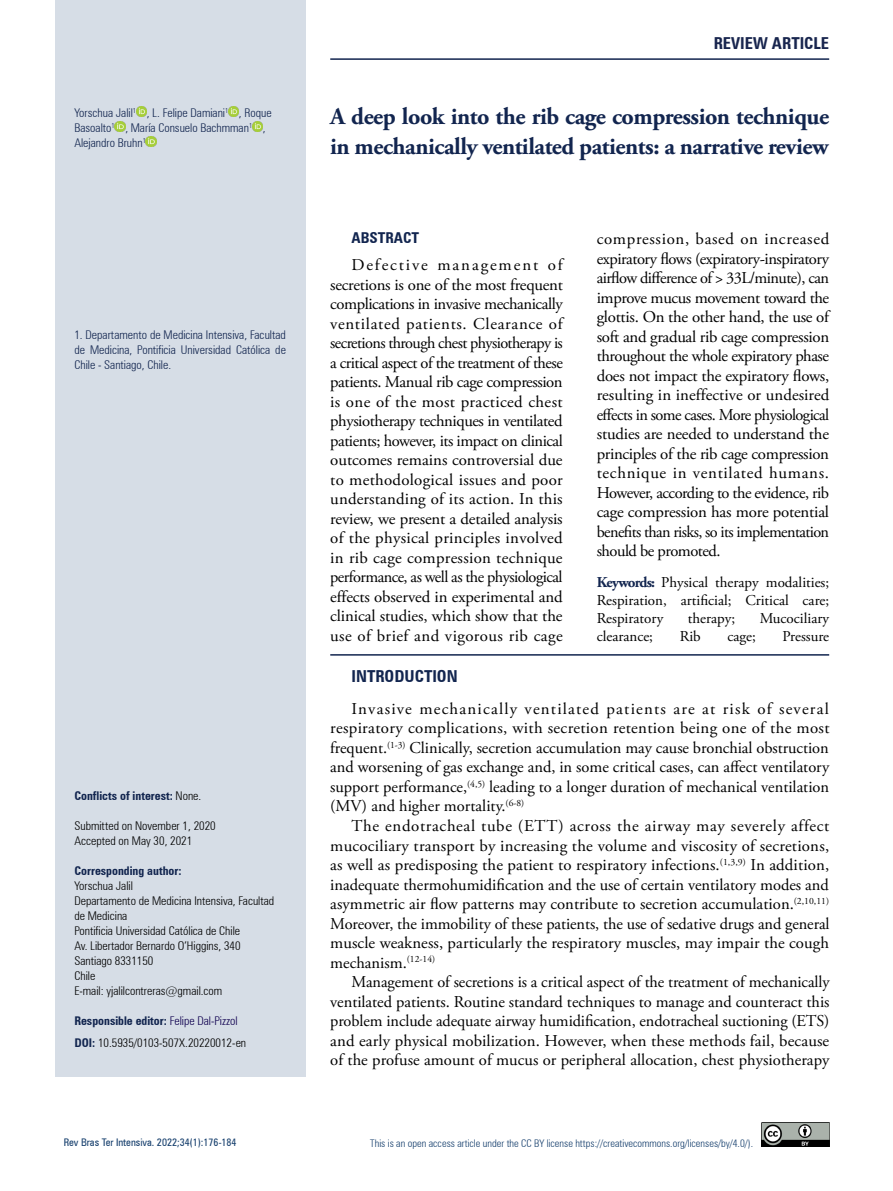
<style>
.page{position:relative;width:893px;height:1191px;background:#fff}
.page>*{position:absolute;margin:0;border:0;box-sizing:border-box;transform-origin:0 0}
.t1{font:700 24px/30px "Adobe Garamond Pro";letter-spacing:-.02em;color:#12254f}
.t2{font:16.5px/19.5px "Adobe Garamond Pro";color:#000;text-align:justify}
.t3{font:700 condensed 16.5px "Zurich BT";color:#18254e}
.t4{font:700 condensed 16.5px "Zurich BT";color:#12254f}
.t5{font:15px/18px "Adobe Garamond Pro";color:#000;text-align:justify}
.t6{font:700 condensed 15px "Zurich BT";color:#12254f}
.t7{font:300 condensed 12px/15px "Zurich BT";color:#000}
.t8{font:300 condensed 12px/15px "Zurich BT";color:#12254f}
.t9{font:700 condensed 12px "Zurich BT";color:#12254f}
.t10{font:300 condensed 10.5px "Zurich BT";color:#163f6d}
.t11{font:condensed 10.5px "Zurich BT";color:#163f6d}
.s1{font-weight:300;color:#000}
.s2{font-weight:300;color:#0f004f}
.s3{font-weight:700;color:#12254f}
</style>
<div class="page">
<div style="left:55px;top:0;width:250px;height:1076px;background:#d5dce6"></div>
<svg style="left:136px;top:106px;width:11px;height:11px"></svg>
<svg style="left:228px;top:106px;width:11px;height:11px"></svg>
<svg style="left:115px;top:121px;width:10px;height:11px"></svg>
<svg style="left:252px;top:121px;width:11px;height:11px"></svg>
<svg style="left:146px;top:136px;width:11px;height:11px"></svg>
<hr style="left:330px;top:654px;width:499px;height:1px;background:#12254f">
<img style="left:761px;top:1122px;width:68px;height:24px">
<hr style="left:330px;top:58px;width:499px;height:2px;background:#12254f">
<p class="t8" style="left:74px;top:105px;width:199px">Yorschua Jalil<sup>1</sup> , L. Felipe Damiani<sup>1</sup> , Roque<br>Basoalto<sup>1</sup> , María Consuelo Bachmman<sup>1</sup> ,<br>Alejandro Bruhn<sup>1</sup></p>
<p class="t8" style="left:74px;top:327px;width:213px;text-align:justify">1. Departamento de Medicina Intensiva, Facultad de Medicina, Pontificia Universidad Católica de Chile - Santiago, Chile.</p>
<p class="t9" style="left:74px;top:788px;width:128px">Conflicts of interest: <span class="s1">None.</span></p>
<p class="t7" style="left:74px;top:818px;width:143px">Submitted on November 1, 2020<br>Accepted on May 30, 2021</p>
<p class="t9" style="left:74px;top:863px;width:109px">Corresponding author:</p>
<p class="t7" style="left:74px;top:878px;width:201px">Yorschua Jalil<br>Departamento de Medicina Intensiva, Facultad de Medicina<br>Pontificia Universidad Católica de Chile<br>Av. Libertador Bernardo O’Higgins, 340<br>Santiago 8331150<br>Chile<br>E-mail: yjalilcontreras@gmail.com</p>
<p class="t9" style="left:74px;top:1013px;width:165px">Responsible editor: <span class="s2">Felipe Dal-Pizzol</span></p>
<p class="t7" style="left:74px;top:1035px;width:173px"><span class="s3">DOI:</span> 10.5935/0103-507X.20220012-en</p>
<p class="t11" style="left:64px;top:1135px;width:174px">Rev Bras Ter Intensiva. 2022;34(1):176-184</p>
<p class="t3" style="left:714px;top:33px;width:117px">REVIEW ARTICLE</p>
<h1 class="t1" style="left:330px;top:102px;width:500px">A deep look into the rib cage compression technique in mechanically ventilated patients: a narrative review</h1>
<p class="t6" style="left:351px;top:228px;width:69px">ABSTRACT</p>
<p class="t2" style="left:597px;top:230px;width:234px">compression, based on increased expiratory flows (expiratory-inspiratory airflow difference of &gt; 33L/minute), can improve mucus movement toward the glottis. On the other hand, the use of soft and gradual rib cage compression throughout the whole expiratory phase does not impact the expiratory flows, resulting in ineffective or undesired effects in some cases. More physiological studies are needed to understand the principles of the rib cage compression technique in ventilated humans.<br>However, according to the evidence, rib cage compression has more potential benefits than risks, so its implementation should be promoted.</p>
<p class="t2" style="left:330px;top:255px;width:234px;text-indent:21px">Defective management of secretions is one of the most frequent complications in invasive mechanically ventilated patients. Clearance of secretions through chest physiotherapy is a critical aspect of the treatment of these patients. Manual rib cage compression is one of the most practiced chest physiotherapy techniques in ventilated patients; however, its impact on clinical outcomes remains controversial due to methodological issues and poor understanding of its action. In this review, we present a detailed analysis of the physical principles involved in rib cage compression technique performance, as well as the physiological effects observed in experimental and clinical studies, which show that the use of brief and vigorous rib cage</p>
<p class="t5" style="left:597px;top:573px;width:234px"><span class="s3">Keywords:</span> Physical therapy modalities; Respiration, artificial; Critical care; Respiratory</p>
<p class="t5" style="left:688px;top:609px;width:49px">therapy;</p>
<p class="t5" style="left:760px;top:609px;width:71px">Mucociliary</p>
<p class="t5" style="left:597px;top:627px;width:58px">clearance;</p>
<p class="t5" style="left:680px;top:627px;width:23px">Rib</p>
<p class="t5" style="left:727px;top:627px;width:30px">cage;</p>
<p class="t5" style="left:782px;top:627px;width:48px">Pressure</p>
<p class="t4" style="left:351px;top:666px;width:108px">INTRODUCTION</p>
<p class="t2" style="left:330px;top:699px;width:501px;text-indent:21px">Invasive mechanically ventilated patients are at risk of several respiratory complications, with secretion retention being one of the most frequent.<sup>(1-3)</sup> Clinically, secretion accumulation may cause bronchial obstruction and worsening of gas exchange and, in some critical cases, can affect ventilatory support performance,<sup>(4,5)</sup> leading to a longer duration of mechanical ventilation (MV) and higher mortality.<sup>(6-8)</sup></p>
<p class="t2" style="left:330px;top:816px;width:501px;text-indent:21px">The endotracheal tube (ETT) across the airway may severely affect mucociliary transport by increasing the volume and viscosity of secretions, as well as predisposing the patient to respiratory infections.<sup>(1,3,9)</sup> In addition, inadequate thermohumidification and the use of certain ventilatory modes and asymmetric air flow patterns may contribute to secretion accumulation.<sup>(2,10,11)<br></sup>Moreover, the immobility of these patients, the use of sedative drugs and general muscle weakness, particularly the respiratory muscles, may impair the cough mechanism.<sup>(12-14)</sup></p>
<p class="t2" style="left:330px;top:972px;width:501px;text-indent:21px">Management of secretions is a critical aspect of the treatment of mechanically ventilated patients. Routine standard techniques to manage and counteract this problem include adequate airway humidification, endotracheal suctioning (ETS) and early physical mobilization. However, when these methods fail, because of the profuse amount of mucus or peripheral allocation, chest physiotherapy</p>
<p class="t10" style="left:370px;top:1137px;width:384px">This is an open access article under the CC BY license https://creativecommons.org/licenses/by/4.0/).</p>
</div>
